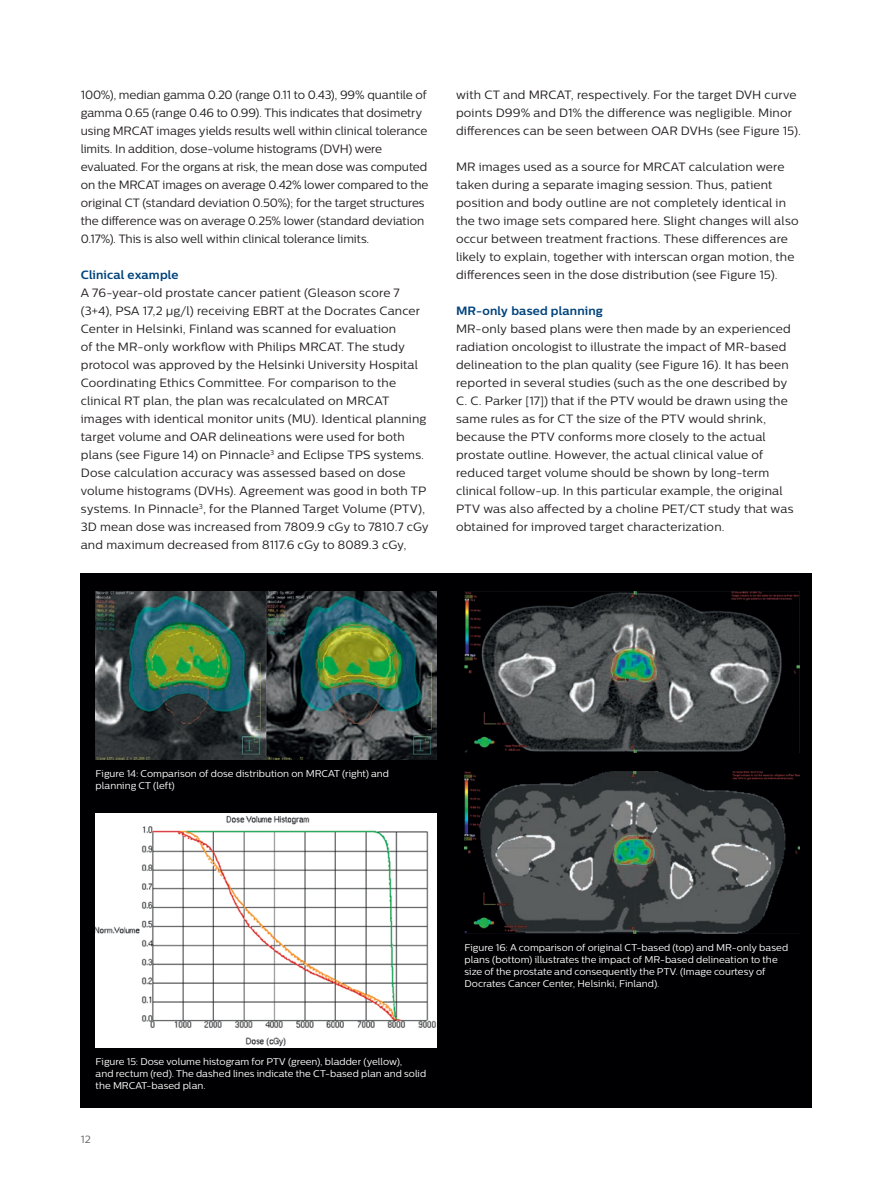
<style>
.page{position:relative;width:893px;height:1187px;background:#fff}
.page>*{position:absolute;margin:0;border:0;box-sizing:border-box;transform-origin:0 0}
.t1{font:12px/18px "Centrale Sans";letter-spacing:.01em;color:#231f20}
.t2{font:700 12px "Centrale Sans";letter-spacing:.01em;color:#01437c}
.t3{font:10.5px "Centrale Sans";color:#636366}
.t4{font:9.75px/12px "Centrale Sans";color:#fff}
</style>
<div class="page">
<div style="left:81px;top:573px;width:731px;height:534px;background:#000002"></div>
<img style="left:96px;top:591px;width:341px;height:168px">
<img style="left:96px;top:813px;width:341px;height:234px">
<img style="left:465px;top:591px;width:334px;height:161px">
<img style="left:465px;top:771px;width:334px;height:162px">
<p class="t1" style="left:81px;top:85px;width:349px">100%), median gamma 0.20 (range 0.11 to 0.43), 99% quantile of gamma 0.65 (range 0.46 to 0.99). This indicates that dosimetry using MRCAT images yields results well within clinical tolerance limits. In addition, dose-volume histograms (DVH) were evaluated. For the organs at risk, the mean dose was computed on the MRCAT images on average 0.42% lower compared to the original CT (standard deviation 0.50%); for the target structures the difference was on average 0.25% lower (standard deviation 0.17%). This is also well within clinical tolerance limits.</p>
<p class="t2" style="left:81px;top:267px;width:99px">Clinical example</p>
<p class="t1" style="left:81px;top:283px;width:350px">A 76-year-old prostate cancer patient (Gleason score 7 (3+4), PSA 17,2 µg/l) receiving EBRT at the Docrates Cancer Center in Helsinki, Finland was scanned for evaluation<br>of the MR-only workflow with Philips MRCAT. The study protocol was approved by the Helsinki University Hospital Coordinating Ethics Committee. For comparison to the clinical RT plan, the plan was recalculated on MRCAT images with identical monitor units (MU). Identical planning target volume and OAR delineations were used for both plans (see Figure 14) on Pinnacle<sup>3</sup> and Eclipse TPS systems.<br>Dose calculation accuracy was assessed based on dose volume histograms (DVHs). Agreement was good in both TP systems. In Pinnacle<sup>3</sup>, for the Planned Target Volume (PTV), 3D mean dose was increased from 7809.9 cGy to 7810.7 cGy and maximum decreased from 8117.6 cGy to 8089.3 cGy,</p>
<p class="t1" style="left:456px;top:85px;width:346px">with CT and MRCAT, respectively. For the target DVH curve points D99% and D1% the difference was negligible. Minor differences can be seen between OAR DVHs (see Figure 15).</p>
<p class="t1" style="left:456px;top:157px;width:344px">MR images used as a source for MRCAT calculation were taken during a separate imaging session. Thus, patient position and body outline are not completely identical in the two image sets compared here. Slight changes will also occur between treatment fractions. These differences are likely to explain, together with interscan organ motion, the differences seen in the dose distribution (see Figure 15).</p>
<p class="t2" style="left:456px;top:303px;width:148px">MR-only based planning</p>
<p class="t1" style="left:456px;top:319px;width:339px">MR-only based plans were then made by an experienced radiation oncologist to illustrate the impact of MR-based delineation to the plan quality (see Figure 16). It has been reported in several studies (such as the one described by C. C. Parker [17]) that if the PTV would be drawn using the same rules as for CT the size of the PTV would shrink, because the PTV conforms more closely to the actual prostate outline. However, the actual clinical value of reduced target volume should be shown by long-term clinical follow-up. In this particular example, the original PTV was also affected by a choline PET/CT study that was obtained for improved target characterization.</p>
<p class="t4" style="left:96px;top:767px;width:295px">Figure 14: Comparison of dose distribution on MRCAT (right) and planning CT (left)</p>
<p class="t4" style="left:96px;top:1055px;width:332px">Figure 15: Dose volume histogram for PTV (green), bladder (yellow),<br>and rectum (red). The dashed lines indicate the CT-based plan and solid the MRCAT-based plan.</p>
<p class="t3" style="left:81px;top:1133px;width:11px">12</p>
<p class="t4" style="left:465px;top:941px;width:325px">Figure 16: A comparison of original CT-based (top) and MR-only based plans (bottom) illustrates the impact of MR-based delineation to the size of the prostate and consequently the PTV. (Image courtesy of Docrates Cancer Center, Helsinki, Finland).</p>
</div>
